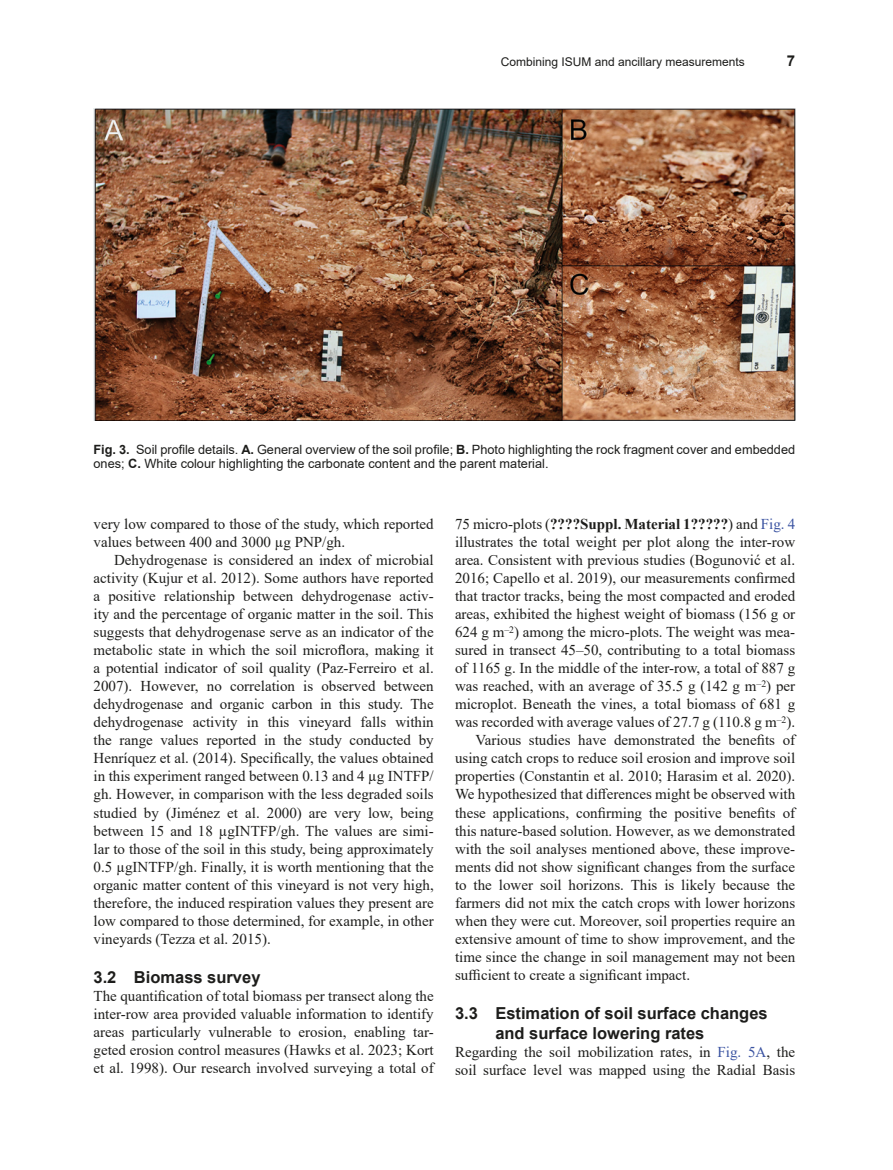
<style>
.page{position:relative;width:893px;height:1170px;background:#fff}
.page>*{position:absolute;margin:0;border:0;box-sizing:border-box;transform-origin:0 0}
.HEAD_2{font:700 16.5px/19.5px "Arial";color:#1d1d1b}
.TEXT{font:15px/18px "Times New Roman";color:#1d1d1b;text-align:justify}
.TEXT_FLUSH{font:15px/18px "Times New Roman";color:#1d1d1b;text-align:justify}
.t1{font:700 15px "Arial";color:#1d1d1b}
.t2{font:12.75px/14.2px "Arial";color:#1d1d1b}
.t3{font:12px "Arial";color:#1d1d1b}
.s1{font-weight:700}
.s2{color:#3a53a1}
</style>
<div class="page">
<img style="left:94px;top:108px;width:701px;height:313px">
<p class="t3" style="left:501px;top:53px;width:246px">Combining ISUM and ancillary measurements</p>
<p class="t1" style="left:787px;top:50px;width:10px">7</p>
<p class="t2" style="left:94px;top:442px;width:703px"><span class="s1">Fig. 3.</span> Soil profile details. <span class="s1">A.</span> General overview of the soil profile; <span class="s1">B.</span> Photo highlighting the rock fragment cover and embedded ones; <span class="s1">C.</span> White colour highlighting the carbonate content and the parent material.</p>
<p class="TEXT" style="left:94px;top:515px;width:342px">very low compared to those of the study, which reported values between 400 and 3000 µg PNP/gh.</p>
<p class="TEXT" style="left:94px;top:551px;width:342px;text-indent:21px">Dehydrogenase is considered an index of microbial activity (Kujur et al. 2012). Some authors have reported a positive relationship between dehydrogenase activ&shy;ity and the percentage of organic matter in the soil. This suggests that dehydrogenase serve as an indicator of the metabolic state in which the soil microflora, making it a potential indicator of soil quality (Paz-Ferreiro et al.<br>2007). However, no correlation is observed between dehydrogenase and organic carbon in this study. The dehydrogenase activity in this vineyard falls within the range values reported in the study conducted by Henríquez et al. (2014). Specifically, the values obtained in this experiment ranged between 0.13 and 4 µg INTFP/ gh. However, in comparison with the less degraded soils studied by (Jiménez et al. 2000) are very low, being between 15 and 18 µgINTFP/gh. The values are simi&shy;lar to those of the soil in this study, being approximately 0.5 µgINTFP/gh. Finally, it is worth mentioning that the organic matter content of this vineyard is not very high, therefore, the induced respiration values they present are low compared to those determined, for example, in other vineyards (Tezza et al. 2015).</p>
<h2 class="HEAD_2" style="left:94px;top:967px;width:168px">3.2 Biomass survey</h2>
<p class="TEXT_FLUSH" style="left:94px;top:986px;width:342px">The quantification of total biomass per transect along the inter-row area provided valuable information to identify areas particularly vulnerable to erosion, enabling tar&shy;geted erosion control measures (Hawks et al. 2023; Kort et al. 1998). Our research involved surveying a total of</p>
<p class="TEXT_FLUSH" style="left:455px;top:515px;width:342px">75 micro-plots (<span class="s1">????Suppl. Material 1?????</span>) and <span class="s2">Fig. 4 </span>illustrates the total weight per plot along the inter-row area. Consistent with previous studies (Bogunović et al.<br>2016; Capello et al. 2019), our measurements confirmed that tractor tracks, being the most compacted and eroded areas, exhibited the highest weight of biomass (156 g or 624 g m<sup>–2</sup>) among the micro-plots. The weight was mea&shy;sured in transect 45–50, contributing to a total biomass of 1165 g. In the middle of the inter-row, a total of 887 g was reached, with an average of 35.5 g (142 g m<sup>–2</sup>) per microplot. Beneath the vines, a total biomass of 681 g was recorded with average values of 27.7 g (110.8 g m<sup>–2</sup>).</p>
<p class="TEXT" style="left:455px;top:731px;width:342px;text-indent:21px">Various studies have demonstrated the benefits of using catch crops to reduce soil erosion and improve soil properties (Constantin et al. 2010; Harasim et al. 2020).<br>We hypothesized that differences might be observed with these applications, confirming the positive benefits of this nature-based solution. However, as we demonstrated with the soil analyses mentioned above, these improve&shy;ments did not show significant changes from the surface to the lower soil horizons. This is likely because the farmers did not mix the catch crops with lower horizons when they were cut. Moreover, soil properties require an extensive amount of time to show improvement, and the time since the change in soil management may not been sufficient to create a significant impact.</p>
<h2 class="HEAD_2" style="left:495px;top:1003px;width:274px;text-indent:-40px">3.3 Estimation of soil surface changes and surface lowering rates</h2>
<p class="TEXT_FLUSH" style="left:455px;top:1042px;width:342px">Regarding the soil mobilization rates, in <span class="s2">Fig. 5A</span>, the soil surface level was mapped using the Radial Basis</p>
</div>
